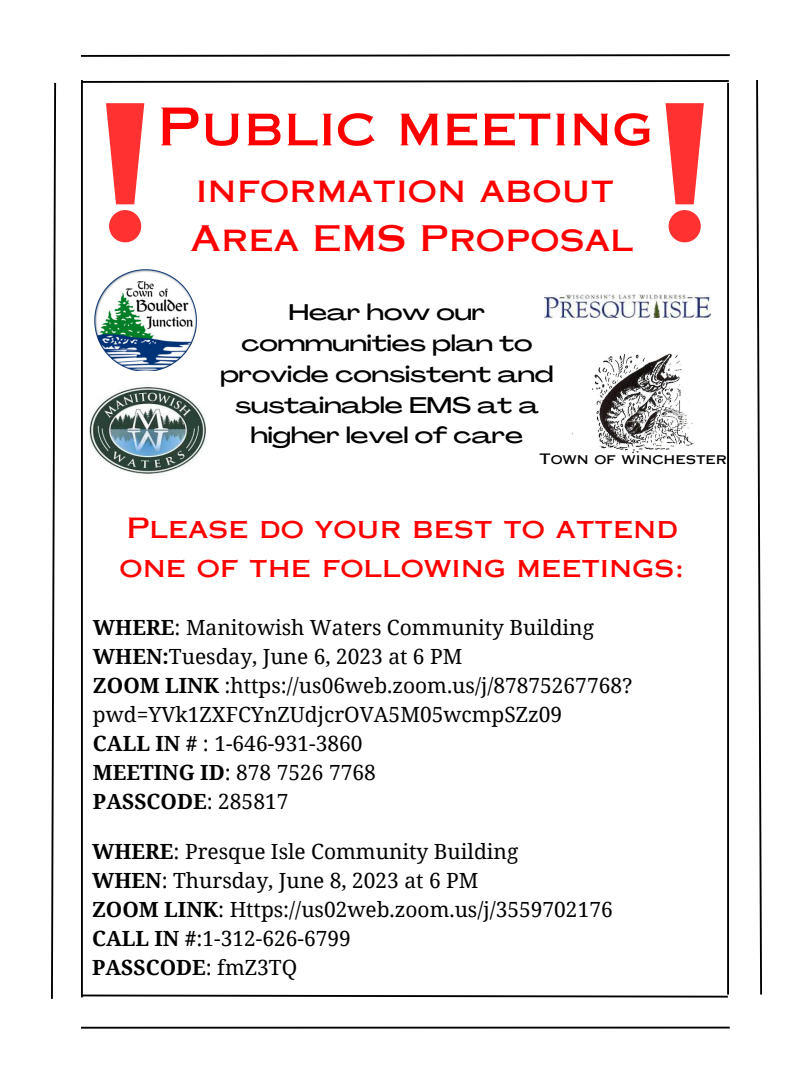
<style>
.page{position:relative;width:810px;height:1080px;background:#fff}
.page>*{position:absolute;margin:0;border:0;box-sizing:border-box;transform-origin:0 0}
.t1{font:51.88px "Copperplate Gothic LT Pro 31 AB";color:#f00}
.t2{font:35px "Copperplate Gothic LT Pro 31 AB";color:#f00}
.t3{font:27.81px/38.9px "Copperplate Gothic LT Pro 31 AB";color:#f00}
.t4{font:500 22.31px/30.9px "Agrandir Grand";color:#000;text-align:center}
.t5{font:20.94px/29.1px "Noto Serif";color:#000}
.t6{font:700 20.94px "Noto Serif";color:#000}
.t7{font:14.31px "Copperplate Gothic LT Pro 31 AB";color:#000}
.s1{font-weight:700}
.s2{font-weight:400}
</style>
<div class="page">
<svg style="left:83px;top:80px;width:646px;height:3px;background:#5f5f5f"></svg>
<hr style="left:81px;top:80px;width:2px;height:917px;background:#000">
<svg style="left:81px;top:994px;width:647px;height:4px"></svg>
<hr style="left:727px;top:83px;width:2px;height:912px;background:#000">
<svg style="left:106px;top:103px;width:38px;height:101px"></svg>
<div style="left:109px;top:210px;width:32px;height:32px;background:#ff3131;border-radius:50%"></div>
<svg style="left:665px;top:103px;width:39px;height:101px"></svg>
<div style="left:669px;top:210px;width:32px;height:32px;background:#ff3131;border-radius:50%"></div>
<svg style="left:51px;top:82px;width:6px;height:917px"></svg>
<svg style="left:81px;top:54px;width:649px;height:3px;background:#5f5f5f"></svg>
<svg style="left:756px;top:80px;width:6px;height:915px"></svg>
<hr style="left:81px;top:1027px;width:649px;height:2px;background:#000">
<img style="left:94px;top:269px;width:103px;height:102px">
<img style="left:89px;top:384px;width:118px;height:90px">
<img style="left:545px;top:294px;width:165px;height:24px">
<img style="left:571px;top:353px;width:124px;height:101px">
<p class="t1" style="left:157px;top:108px;width:497px">Public meeting</p>
<p class="t2" style="left:196px;top:177px;width:420px">information about</p>
<p class="t2" style="left:190px;top:225px;width:445px">Area EMS Proposal</p>
<p class="t4" style="left:220px;top:299px;width:335px">Hear how our communities plan to provide consistent and sustainable EMS at a higher level of care</p>
<p class="t7" style="left:540px;top:453px;width:189px">Town of winchester</p>
<p class="t3" style="left:120px;top:512px;width:567px">Please do your best to attend one of the following meetings:</p>
<p class="t5" style="left:93px;top:612px;width:503px"><span class="s1">WHERE</span>: Manitowish Waters Community Building</p>
<p class="t5" style="left:93px;top:641px;width:371px"><span class="s1">WHEN:</span>Tuesday, June 6, 2023 at 6 PM</p>
<p class="t5" style="left:93px;top:670px;width:541px"><span class="s1">ZOOM LINK</span> :https://us06web.zoom.us/j/87875267768? pwd=YVk1ZXFCYnZUdjcrOVA5M05wcmpSZz09</p>
<p class="t5" style="left:93px;top:728px;width:271px"><span class="s1">CALL IN #</span> : 1-646-931-3860</p>
<p class="t5" style="left:93px;top:757px;width:284px"><span class="s1">MEETING ID</span>: 878 7526 7768</p>
<p class="t6" style="left:93px;top:787px;width:197px">PASSCODE<span class="s2">: 285817</span></p>
<p class="t5" style="left:92px;top:836px;width:428px"><span class="s1">WHERE</span>: Presque Isle Community Building</p>
<p class="t5" style="left:92px;top:865px;width:388px"><span class="s1">WHEN</span>: Thursday, June 8, 2023 at 6 PM</p>
<p class="t5" style="left:92px;top:894px;width:522px"><span class="s1">ZOOM LINK</span>: Https://us02web.zoom.us/j/3559702176</p>
<p class="t5" style="left:92px;top:923px;width:260px"><span class="s1">CALL IN #</span>:1-312-626-6799</p>
<p class="t6" style="left:92px;top:953px;width:207px">PASSCODE<span class="s2">: fmZ3TQ</span></p>
</div>
